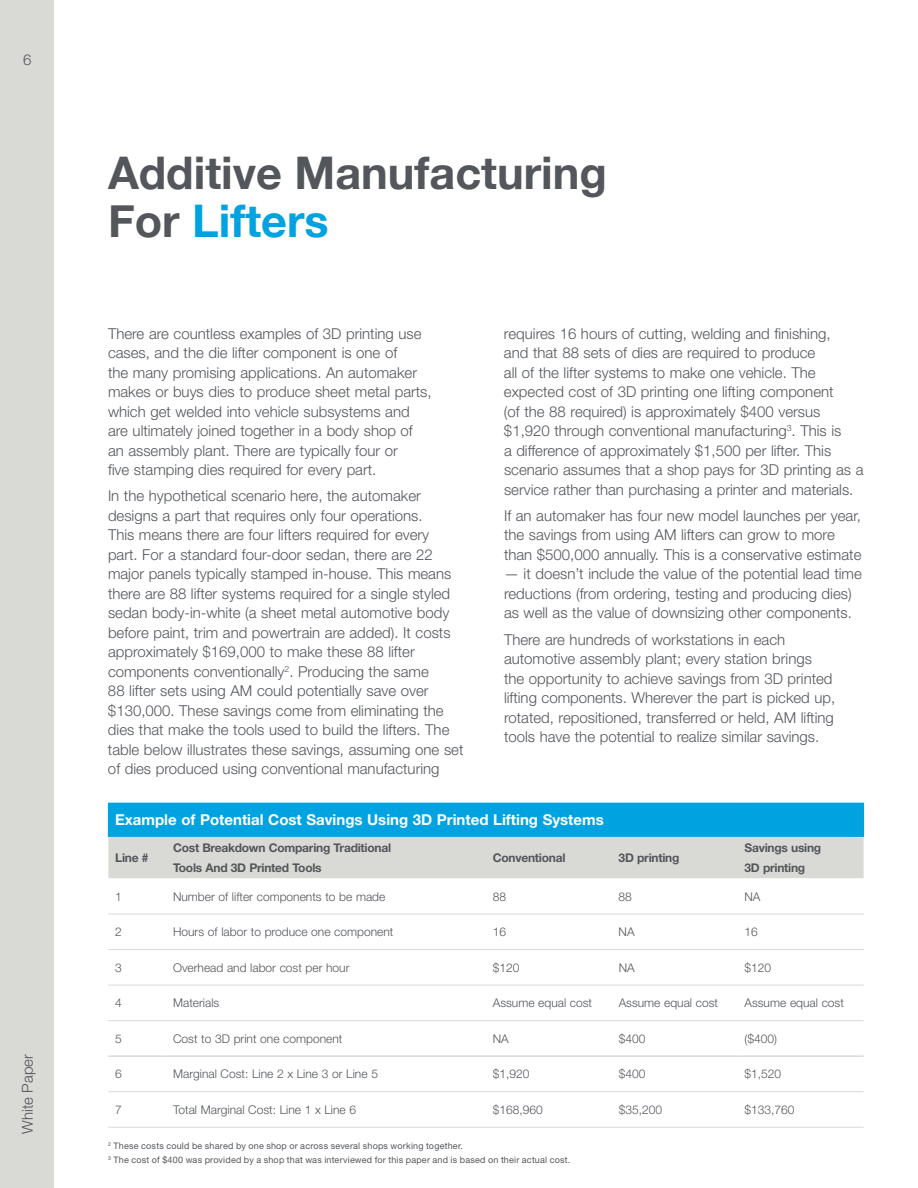
<style>
.page{position:relative;width:918px;height:1188px;background:#fff}
.page>*{position:absolute;margin:0;border:0;box-sizing:border-box;transform-origin:0 0}
.t1{font:700 45px/48px "Helvetica Neue";color:#53565a}
.t2{font:300 15px/19.5px "Helvetica Neue LT Std";color:#53565a}
.t3{font:700 15px "Helvetica Neue LT Std";color:#fff}
.t4{font:300 12px "Helvetica Neue LT Std";color:#53565a}
.t5{font:700 12px/19.5px "Helvetica Neue LT Std";letter-spacing:-.02em;color:#53565a}
.t6{font:9px/13.5px "Helvetica Neue LT Std";letter-spacing:.025em;color:#53565a}
.s1{color:#00a2df}
</style>
<div class="page">
<div style="left:0;top:0;width:54px;height:1188px;background:#d9d9d6"></div>
<div style="left:108px;top:803px;width:756px;height:34px;background:#00a3e0"></div>
<div style="left:108px;top:837px;width:756px;height:41px;background:#d9d9d6"></div>
<svg style="left:108px;top:913px;width:756px;height:214px"></svg>
<hr style="left:108px;top:914px;width:58px;height:1px;background:#d9d9d6">
<hr style="left:108px;top:949px;width:58px;height:1px;background:#d9d9d6">
<hr style="left:108px;top:985px;width:58px;height:1px;background:#d9d9d6">
<hr style="left:108px;top:1020px;width:58px;height:1px;background:#d9d9d6">
<hr style="left:108px;top:1091px;width:58px;height:1px;background:#d9d9d6">
<hr style="left:108px;top:1127px;width:58px;height:1px;background:#d9d9d6">
<hr style="left:166px;top:949px;width:320px;height:1px;background:#d9d9d6">
<hr style="left:486px;top:949px;width:126px;height:1px;background:#d9d9d6">
<hr style="left:612px;top:949px;width:126px;height:1px;background:#d9d9d6">
<hr style="left:738px;top:949px;width:126px;height:1px;background:#d9d9d6">
<hr style="left:166px;top:985px;width:320px;height:1px;background:#d9d9d6">
<hr style="left:486px;top:985px;width:126px;height:1px;background:#d9d9d6">
<hr style="left:612px;top:985px;width:126px;height:1px;background:#d9d9d6">
<hr style="left:738px;top:985px;width:126px;height:1px;background:#d9d9d6">
<hr style="left:166px;top:1020px;width:320px;height:1px;background:#d9d9d6">
<hr style="left:486px;top:1020px;width:126px;height:1px;background:#d9d9d6">
<hr style="left:612px;top:1020px;width:126px;height:1px;background:#d9d9d6">
<hr style="left:738px;top:1020px;width:126px;height:1px;background:#d9d9d6">
<hr style="left:166px;top:1091px;width:320px;height:1px;background:#d9d9d6">
<hr style="left:486px;top:1091px;width:126px;height:1px;background:#d9d9d6">
<hr style="left:612px;top:1091px;width:126px;height:1px;background:#d9d9d6">
<hr style="left:738px;top:1091px;width:126px;height:1px;background:#d9d9d6">
<hr style="left:166px;top:1127px;width:320px;height:1px;background:#d9d9d6">
<hr style="left:486px;top:1127px;width:126px;height:1px;background:#d9d9d6">
<hr style="left:612px;top:1127px;width:126px;height:1px;background:#d9d9d6">
<hr style="left:738px;top:1127px;width:126px;height:1px;background:#d9d9d6">
<hr style="left:166px;top:914px;width:320px;height:1px;background:#d9d9d6">
<hr style="left:486px;top:914px;width:126px;height:1px;background:#d9d9d6">
<hr style="left:612px;top:914px;width:126px;height:1px;background:#d9d9d6">
<hr style="left:738px;top:914px;width:126px;height:1px;background:#d9d9d6">
<hr style="left:108px;top:1055px;width:58px;height:2px;background:#d9d9d6">
<hr style="left:166px;top:1055px;width:320px;height:2px;background:#d9d9d6">
<hr style="left:486px;top:1055px;width:126px;height:2px;background:#d9d9d6">
<hr style="left:612px;top:1055px;width:126px;height:2px;background:#d9d9d6">
<hr style="left:738px;top:1055px;width:126px;height:2px;background:#d9d9d6">
<p class="t2" style="left:23px;top:49px;width:10px">6</p>
<p class="t2" style="left:17px;top:1134px;width:82px;rotate:-90deg">White Paper</p>
<h1 class="t1" style="left:108px;top:150px;width:501px">Additive Manufacturing<br>For <span class="s1">Lifters</span></h1>
<p class="t2" style="left:108px;top:323px;width:325px">There are countless examples of 3D printing use cases, and the die lifter component is one of<br>the many promising applications. An automaker makes or buys dies to produce sheet metal parts, which get welded into vehicle subsystems and are ultimately joined together in a body shop of an assembly plant. There are typically four or<br>five stamping dies required for every part.</p>
<p class="t2" style="left:108px;top:486px;width:357px">In the hypothetical scenario here, the automaker designs a part that requires only four operations.<br>This means there are four lifters required for every<br>part. For a standard four-door sedan, there are 22 major panels typically stamped in-house. This means there are 88 lifter systems required for a single styled sedan body-in-white (a sheet metal automotive body before paint, trim and powertrain are added). It costs approximately $169,000 to make these 88 lifter components conventionally<sup>2</sup>. Producing the same<br>88 lifter sets using AM could potentially save over $130,000. These savings come from eliminating the dies that make the tools used to build the lifters. The table below illustrates these savings, assuming one set of dies produced using conventional manufacturing</p>
<p class="t2" style="left:504px;top:323px;width:361px">requires 16 hours of cutting, welding and finishing,<br>and that 88 sets of dies are required to produce<br>all of the lifter systems to make one vehicle. The expected cost of 3D printing one lifting component<br>(of the 88 required) is approximately $400 versus $1,920 through conventional manufacturing<sup>3</sup>. This is<br>a difference of approximately $1,500 per lifter. This scenario assumes that a shop pays for 3D printing as a service rather than purchasing a printer and materials.</p>
<p class="t2" style="left:504px;top:505px;width:359px">If an automaker has four new model launches per year, the savings from using AM lifters can grow to more than $500,000 annually. This is a conservative estimate</p>
<p class="t2" style="left:504px;top:564px;width:359px">— it doesn’t include the value of the potential lead time reductions (from ordering, testing and producing dies) as well as the value of downsizing other components.</p>
<p class="t2" style="left:504px;top:629px;width:333px">There are hundreds of workstations in each automotive assembly plant; every station brings the opportunity to achieve savings from 3D printed lifting components. Wherever the part is picked up, rotated, repositioned, transferred or held, AM lifting tools have the potential to realize similar savings.</p>
<p class="t3" style="left:115px;top:811px;width:490px">Example of Potential Cost Savings Using 3D Printed Lifting Systems</p>
<p class="t5" style="left:115px;top:848px;width:35px">Line #</p>
<p class="t5" style="left:173px;top:838px;width:220px">Cost Breakdown Comparing Traditional<br>Tools And 3D Printed Tools</p>
<p class="t5" style="left:493px;top:848px;width:74px">Conventional</p>
<p class="t5" style="left:619px;top:848px;width:62px">3D printing</p>
<p class="t5" style="left:745px;top:838px;width:78px">Savings using<br>3D printing</p>
<p class="t4" style="left:115px;top:889px;width:8px">1</p>
<p class="t4" style="left:173px;top:889px;width:214px">Number of lifter components to be made</p>
<p class="t4" style="left:493px;top:889px;width:15px">88</p>
<p class="t4" style="left:619px;top:889px;width:15px">88</p>
<p class="t4" style="left:745px;top:889px;width:18px">NA</p>
<p class="t4" style="left:115px;top:924px;width:8px">2</p>
<p class="t4" style="left:173px;top:924px;width:222px">Hours of labor to produce one component</p>
<p class="t4" style="left:493px;top:924px;width:15px">16</p>
<p class="t4" style="left:619px;top:924px;width:18px">NA</p>
<p class="t4" style="left:745px;top:924px;width:15px">16</p>
<p class="t4" style="left:115px;top:960px;width:8px">3</p>
<p class="t4" style="left:173px;top:960px;width:178px">Overhead and labor cost per hour</p>
<p class="t4" style="left:493px;top:960px;width:28px">$120</p>
<p class="t4" style="left:619px;top:960px;width:18px">NA</p>
<p class="t4" style="left:745px;top:960px;width:28px">$120</p>
<p class="t4" style="left:115px;top:996px;width:8px">4</p>
<p class="t4" style="left:173px;top:996px;width:48px">Materials</p>
<p class="t4" style="left:493px;top:996px;width:101px">Assume equal cost</p>
<p class="t4" style="left:619px;top:996px;width:101px">Assume equal cost</p>
<p class="t4" style="left:745px;top:996px;width:101px">Assume equal cost</p>
<p class="t4" style="left:115px;top:1031px;width:8px">5</p>
<p class="t4" style="left:173px;top:1031px;width:171px">Cost to 3D print one component</p>
<p class="t4" style="left:493px;top:1031px;width:18px">NA</p>
<p class="t4" style="left:619px;top:1031px;width:28px">$400</p>
<p class="t4" style="left:745px;top:1031px;width:34px">($400)</p>
<p class="t4" style="left:115px;top:1067px;width:8px">6</p>
<p class="t4" style="left:173px;top:1067px;width:206px">Marginal Cost: Line 2 x Line 3 or Line 5</p>
<p class="t4" style="left:493px;top:1067px;width:38px">$1,920</p>
<p class="t4" style="left:619px;top:1067px;width:28px">$400</p>
<p class="t4" style="left:745px;top:1067px;width:38px">$1,520</p>
<p class="t4" style="left:115px;top:1102px;width:8px">7</p>
<p class="t4" style="left:173px;top:1102px;width:185px">Total Marginal Cost: Line 1 x Line 6</p>
<p class="t4" style="left:493px;top:1102px;width:52px">$168,960</p>
<p class="t4" style="left:619px;top:1102px;width:45px">$35,200</p>
<p class="t4" style="left:745px;top:1102px;width:52px">$133,760</p>
<p class="t6" style="left:108px;top:1139px;width:464px"><sup>2</sup> These costs could be shared by one shop or across several shops working together.<br><sup>3</sup> The cost of $400 was provided by a shop that was interviewed for this paper and is based on their actual cost.</p>
</div>
